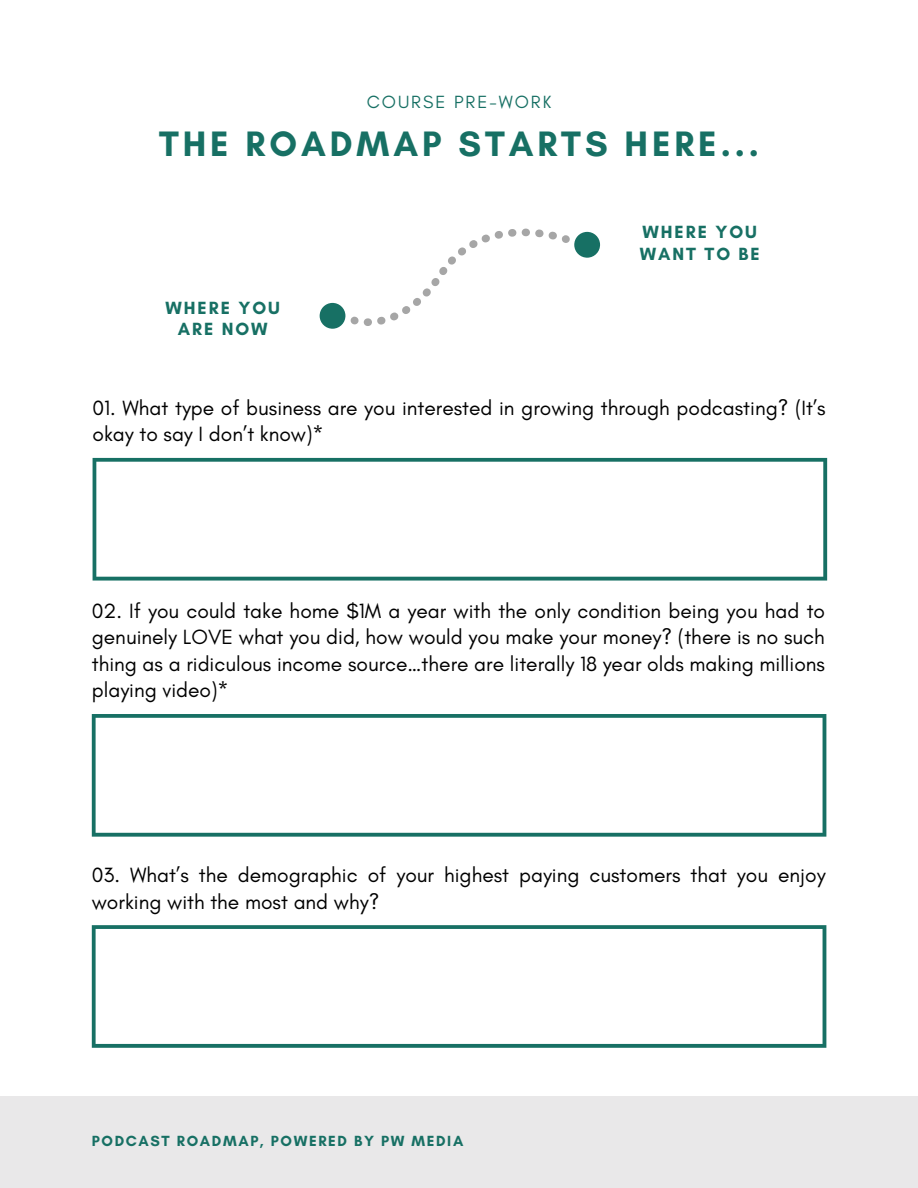
<style>
.page{position:relative;width:918px;height:1188px;background:#fff}
.page>*{position:absolute;margin:0;border:0;box-sizing:border-box;transform-origin:0 0}
.t1{font:700 36px "Glacial Indifference";letter-spacing:.11em;color:#177064}
.t2{font:21px/26.5px "Glacial Indifference";color:#000}
.t3{font:700 18px/21px "Glacial Indifference";letter-spacing:.11em;color:#177064;text-align:center}
.t4{font:18px "Glacial Indifference";letter-spacing:.11em;color:#177064}
.t5{font:700 15px "Glacial Indifference";letter-spacing:.11em;color:#177064}
</style>
<div class="page">
<div style="left:319px;top:303px;width:27px;height:26px;background:#177064;border-radius:50%"></div>
<div style="left:574px;top:232px;width:26px;height:26px;background:#177064;border-radius:50%"></div>
<svg style="left:350px;top:229px;width:220px;height:97px"></svg>
<svg style="left:92px;top:925px;width:734px;height:123px"></svg>
<svg style="left:93px;top:458px;width:734px;height:123px"></svg>
<svg style="left:92px;top:714px;width:734px;height:123px"></svg>
<div style="left:0;top:1096px;width:918px;height:92px;background:#e9e8e9"></div>
<p class="t4" style="left:367px;top:91px;width:186px">COURSE PRE-WORK</p>
<h1 class="t1" style="left:159px;top:121px;width:601px">THE ROADMAP STARTS HERE...</h1>
<p class="t3" style="left:165px;top:297px;width:116px">WHERE YOU<br>ARE NOW</p>
<p class="t3" style="left:640px;top:222px;width:122px;text-align:left">WHERE YOU<br>WANT TO BE</p>
<p class="t2" style="left:93px;top:394px;width:735px">01. What type of business are you interested in growing through podcasting? (It’s okay to say I don’t know)*</p>
<p class="t2" style="left:92px;top:597px;width:735px;text-align:justify">02. If you could take home $1M a year with the only condition being you had to genuinely LOVE what you did, how would you make your money? (there is no such thing as a ridiculous income source…there are literally 18 year olds making millions playing video)*</p>
<p class="t2" style="left:92px;top:861px;width:735px">03. What’s the demographic of your highest paying customers that you enjoy working with the most and why?</p>
<p class="t5" style="left:92px;top:1132px;width:373px">PODCAST ROADMAP, POWERED BY PW MEDIA</p>
</div>
